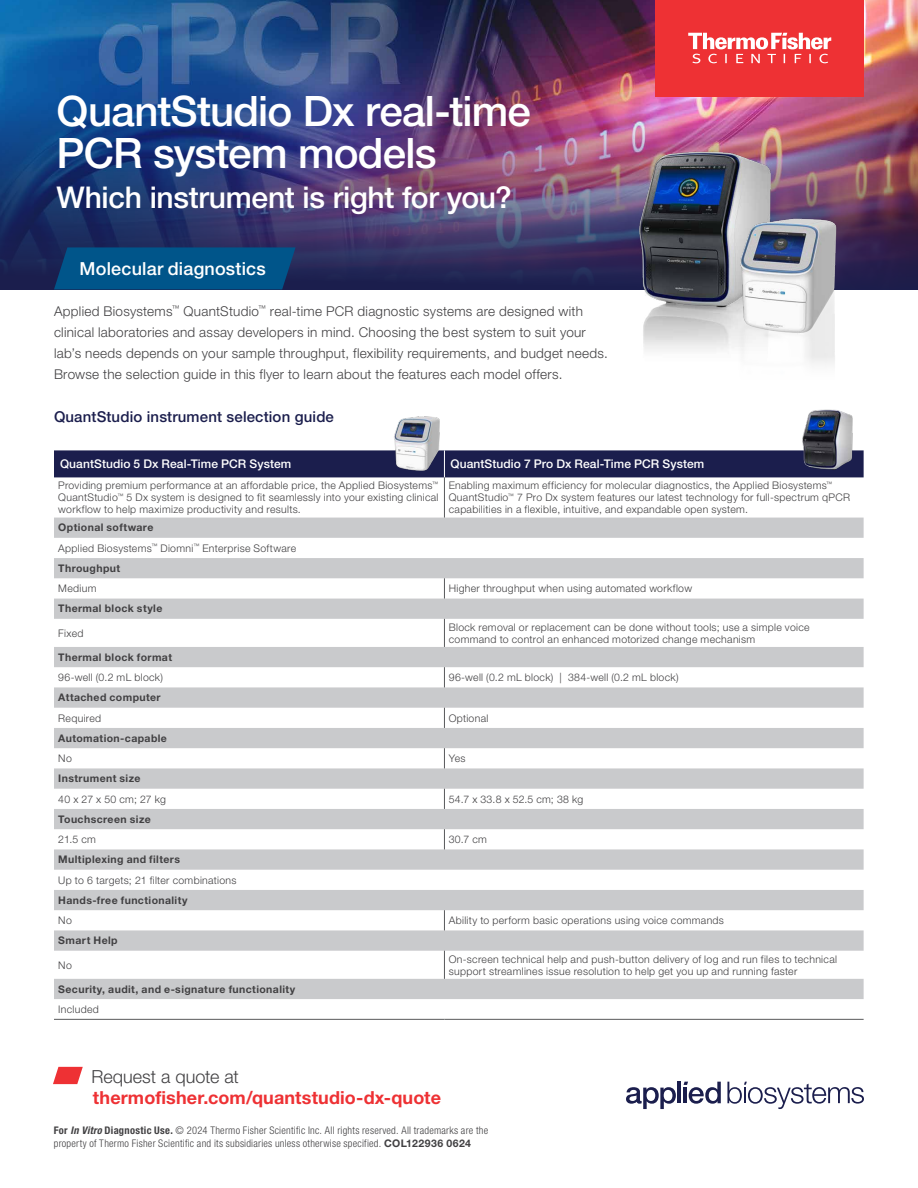
<style>
.page{position:relative;width:918px;height:1188px;background:#fff}
.page>*{position:absolute;margin:0;border:0;box-sizing:border-box;transform-origin:0 0}
.t1{font:500 42px/42px "Helvetica Neue LTW1 G";letter-spacing:-.02em;color:#fff}
.t2{font:500 30px "Helvetica Neue LTW1 G";letter-spacing:-.01em;color:#fff}
.t3{font:700 18px "Helvetica Neue LTW1 G";letter-spacing:.01em;color:#ee3134}
.t4{font:500 18px "Helvetica Neue LTW1 G";letter-spacing:.01em;color:#fff}
.t5{font:300 18px "Helvetica Neue LTW1 G";color:#414042}
.t6{font:500 15px "Helvetica Neue LTW1 G";letter-spacing:.01em;color:#1b1e4d}
.t7{font:300 13.5px/21px "Helvetica Neue LTW1 G";letter-spacing:.02em;color:#414042}
.t8{font:500 12px "Helvetica Neue LTW1 G";letter-spacing:.005em;color:#fff}
.t9{font:300 10.5px/12px "Helvetica Neue LTW1 G";letter-spacing:.03em;color:#414042}
.t10{font:700 10.5px "Helvetica Neue LTW1 G";letter-spacing:.04em;color:#414042}
.t11{font:300 condensed 10.5px/13.5px "Helvetica Neue LTW1 G";letter-spacing:.025em;color:#414042}
.s1{font-weight:700}
.s2{font-weight:700;font-style:italic}
.s3{font-weight:700;font-stretch:normal}
</style>
<div class="page">
<svg style="left:53px;top:1067px;width:30px;height:17px"></svg>
<svg style="left:54px;top:518px;width:810px;height:150px;fill:#c9cacc"></svg>
<svg style="left:54px;top:687px;width:810px;height:312px"></svg>
<div style="left:54px;top:450px;width:810px;height:27px;background:#1b1e4d"></div>
<hr style="left:54px;top:1019px;width:390px;height:1px;background:#58595b">
<hr style="left:444px;top:1019px;width:420px;height:1px;background:#58595b">
<hr style="left:444px;top:477px;width:1px;height:41px;background:#58595b">
<svg style="left:444px;top:578px;width:1px;height:21px"></svg>
<svg style="left:444px;top:619px;width:1px;height:28px"></svg>
<svg style="left:444px;top:667px;width:1px;height:20px"></svg>
<svg style="left:444px;top:708px;width:1px;height:20px"></svg>
<svg style="left:444px;top:748px;width:1px;height:20px"></svg>
<svg style="left:444px;top:789px;width:1px;height:20px"></svg>
<svg style="left:444px;top:829px;width:1px;height:20px"></svg>
<svg style="left:444px;top:910px;width:1px;height:20px"></svg>
<svg style="left:444px;top:951px;width:1px;height:28px"></svg>
<img style="left:0;top:0;width:918px;height:93px">
<img style="left:0;top:93px;width:918px;height:196px">
<img style="left:584px;top:127px;width:248px;height:224px">
<img style="left:729px;top:216px;width:113px;height:149px">
<svg style="left:54px;top:247px;width:242px;height:42px;background:#015186"></svg>
<img style="left:799px;top:409px;width:56px;height:65px">
<img style="left:390px;top:416px;width:53px;height:62px">
<svg style="left:727px;top:1082px;width:137px;height:27px"></svg>
<svg style="left:626px;top:1087px;width:50px;height:22px"></svg>
<hr style="left:677px;top:1082px;width:4px;height:21px;background:#1b1e4d">
<svg style="left:684px;top:1082px;width:37px;height:22px"></svg>
<div style="left:656px;top:0;width:208px;height:96px;background:#ee3134"></div>
<svg style="left:688px;top:33px;width:143px;height:30px"></svg>
<h1 class="t1" style="left:57px;top:90px;width:476px">QuantStudio Dx real-time<br>PCR system models</h1>
<h2 class="t2" style="left:57px;top:180px;width:457px">Which instrument is right for you?</h2>
<h3 class="t4" style="left:80px;top:258px;width:188px">Molecular diagnostics</h3>
<p class="t7" style="left:54px;top:300px;width:555px">Applied Biosystems<sup>™</sup> QuantStudio<sup>™</sup> real-time PCR diagnostic systems are designed with clinical laboratories and assay developers in mind. Choosing the best system to suit your lab’s needs depends on your sample throughput, flexibility requirements, and budget needs.<br>Browse the selection guide in this flyer to learn about the features each model offers.</p>
<h3 class="t6" style="left:54px;top:407px;width:282px">QuantStudio instrument selection guide</h3>
<p class="t8" style="left:60px;top:457px;width:233px">QuantStudio 5 Dx Real-Time PCR System</p>
<p class="t8" style="left:450px;top:457px;width:255px">QuantStudio 7 Pro Dx Real-Time PCR System</p>
<p class="t9" style="left:58px;top:479px;width:382px;text-align:justify">Providing premium performance at an affordable price, the Applied Biosystems<sup>™ </sup>QuantStudio<sup>™</sup> 5 Dx system is designed to fit seamlessly into your existing clinical workflow to help maximize productivity and results.</p>
<p class="t9" style="left:449px;top:479px;width:403px">Enabling maximum efficiency for molecular diagnostics, the Applied Biosystems<sup>™<br></sup>QuantStudio<sup>™</sup> 7 Pro Dx system features our latest technology for full-spectrum qPCR capabilities in a flexible, intuitive, and expandable open system.</p>
<p class="t9" style="left:58px;top:518px;width:239px;line-height:20.2px"><span class="s1">Optional software<br></span>Applied Biosystems<sup>™</sup> Diomni<sup>™</sup> Enterprise Software<br><span class="s1">Throughput</span></p>
<p class="t9" style="left:58px;top:582px;width:40px">Medium</p>
<p class="t9" style="left:449px;top:582px;width:245px">Higher throughput when using automated workflow</p>
<p class="t10" style="left:58px;top:602px;width:106px">Thermal block style</p>
<p class="t9" style="left:58px;top:627px;width:27px">Fixed</p>
<p class="t9" style="left:449px;top:621px;width:362px">Block removal or replacement can be done without tools; use a simple voice command to control an enhanced motorized change mechanism</p>
<p class="t10" style="left:58px;top:651px;width:115px">Thermal block format</p>
<p class="t9" style="left:58px;top:671px;width:106px">96-well (0.2 mL block)</p>
<p class="t9" style="left:449px;top:671px;width:231px">96-well (0.2 mL block) | 384-well (0.2 mL block)</p>
<p class="t10" style="left:58px;top:691px;width:104px">Attached computer</p>
<p class="t9" style="left:58px;top:712px;width:44px">Required</p>
<p class="t9" style="left:449px;top:712px;width:41px">Optional</p>
<p class="t10" style="left:58px;top:732px;width:110px">Automation-capable</p>
<p class="t9" style="left:58px;top:752px;width:15px">No</p>
<p class="t9" style="left:449px;top:752px;width:18px">Yes</p>
<p class="t10" style="left:58px;top:772px;width:84px">Instrument size</p>
<p class="t9" style="left:58px;top:793px;width:109px">40 x 27 x 50 cm; 27 kg</p>
<p class="t9" style="left:449px;top:793px;width:136px">54.7 x 33.8 x 52.5 cm; 38 kg</p>
<p class="t10" style="left:58px;top:813px;width:94px">Touchscreen size</p>
<p class="t9" style="left:58px;top:833px;width:39px">21.5 cm</p>
<p class="t9" style="left:449px;top:833px;width:40px">30.7 cm</p>
<p class="t10" style="left:58px;top:853px;width:123px">Multiplexing and filters</p>
<p class="t9" style="left:58px;top:874px;width:180px">Up to 6 targets; 21 filter combinations</p>
<p class="t10" style="left:58px;top:894px;width:131px">Hands-free functionality</p>
<p class="t9" style="left:58px;top:914px;width:15px">No</p>
<p class="t9" style="left:449px;top:914px;width:277px">Ability to perform basic operations using voice commands</p>
<p class="t10" style="left:58px;top:934px;width:61px">Smart Help</p>
<p class="t9" style="left:58px;top:959px;width:15px">No</p>
<p class="t9" style="left:449px;top:953px;width:390px">On-screen technical help and push-button delivery of log and run files to technical support streamlines issue resolution to help get you up and running faster</p>
<p class="t10" style="left:58px;top:983px;width:238px">Security, audit, and e-signature functionality</p>
<p class="t9" style="left:58px;top:1003px;width:42px">Included</p>
<h3 class="t5" style="left:92px;top:1066px;width:149px">Request a quote at</h3>
<h3 class="t3" style="left:93px;top:1086px;width:350px">thermofisher.com/quantstudio-dx-quote</h3>
<p class="t11" style="left:54px;top:1123px;width:436px"><span class="s1">For</span> <span class="s2">In Vitro</span> <span class="s1">Diagnostic Use.</span> © 2024 Thermo Fisher Scientific Inc. All rights reserved. All trademarks are the property of Thermo Fisher Scientific and its subsidiaries unless otherwise specified. <span class="s3">COL122936 0624</span></p>
</div>
